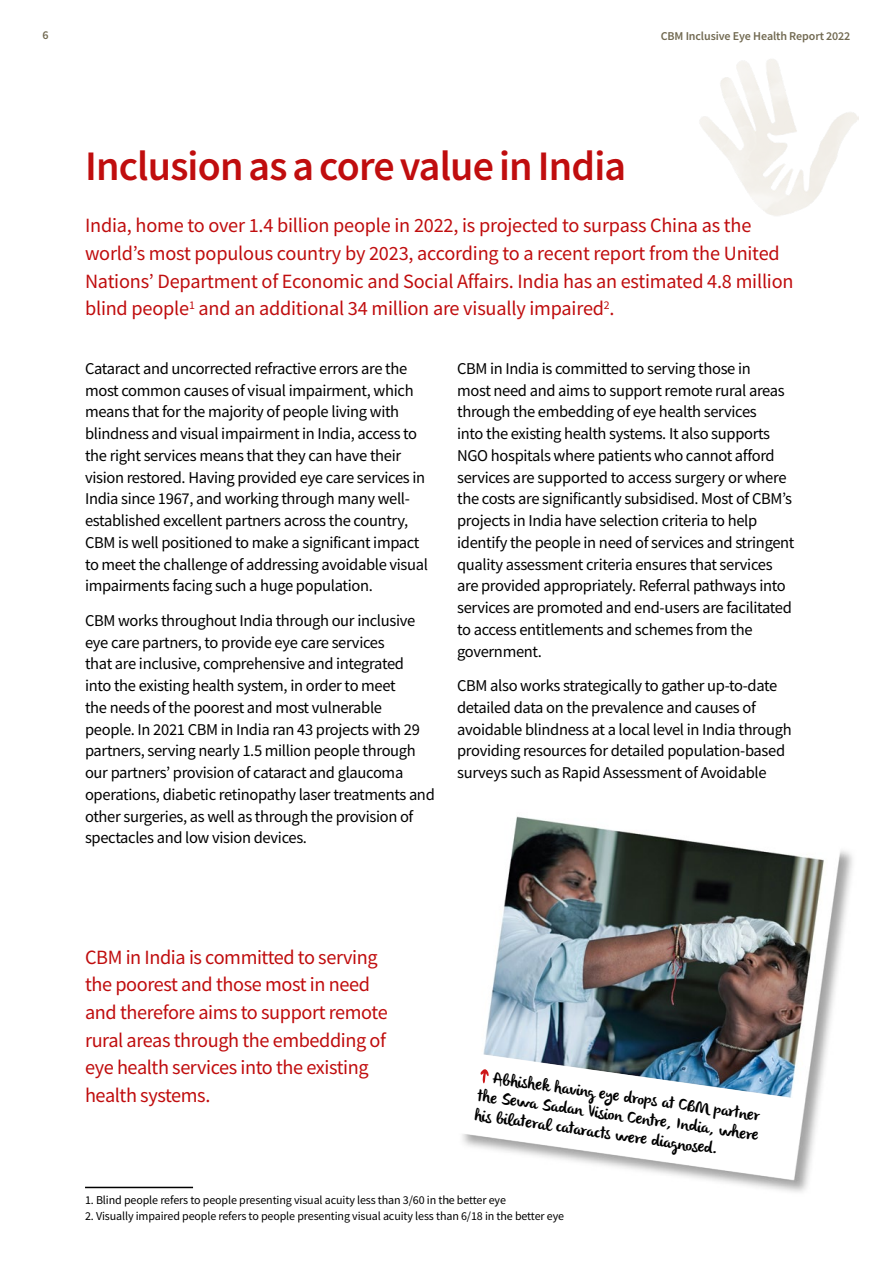
<style>
.page{position:relative;width:893px;height:1263px;background:#fff}
.page>*{position:absolute;margin:0;border:0;box-sizing:border-box;transform-origin:0 0}
.H2_page_heading{font:600 42px "Source Sans Pro";letter-spacing:-.02em;color:#c00d0e}
.P_sans_serif_pull_qu{font:20.25px/27.8px "Source Sans Pro";letter-spacing:-.01em;color:#c00d0e}
.P_body_copy{font:16.5px/21.8px "Source Sans Pro";letter-spacing:-.02em;color:#000}
.t1{font:16.5px/19.5px "olivier";color:#000;text-align:justify}
.P_sans_serif_pull_qu-2{font:12px "Source Sans Pro";letter-spacing:-.01em;color:#000}
.t2{font:600 12px "Source Sans Pro";letter-spacing:-.01em;color:#716951}
</style>
<div class="page">
<img style="left:699px;top:59px;width:160px;height:157px">
<hr style="left:85px;top:1187px;width:108px;height:1px;background:#000">
<img style="left:447px;top:816px;width:406px;height:388px">
<svg style="left:457px;top:1052px;width:347px;height:128px"></svg>
<p class="t2" style="left:43px;top:27px;width:8px">6</p>
<p class="t2" style="left:661px;top:28px;width:191px">CBM Inclusive Eye Health Report 2022</p>
<h2 class="H2_page_heading" style="left:85px;top:139px;width:543px">Inclusion as a core value in India</h2>
<p class="P_sans_serif_pull_qu" style="left:85px;top:211px;width:710px">India, home to over 1.4 billion people in 2022, is projected to surpass China as the world’s most populous country by 2023, according to a recent report from the United Nations’ Department of Economic and Social Affairs. India has an estimated 4.8 million blind people<sup>1</sup> and an additional 34 million are visually impaired<sup>2</sup>.</p>
<p class="P_body_copy" style="left:85px;top:357px;width:344px">Cataract and uncorrected refractive errors are the most common causes of visual impairment, which means that for the majority of people living with blindness and visual impairment in India, access to the right services means that they can have their vision restored. Having provided eye care services in India since 1967, and working through many well&shy;established excellent partners across the country, CBM is well positioned to make a significant impact to meet the challenge of addressing avoidable visual impairments facing such a huge population.</p>
<p class="P_body_copy" style="left:85px;top:609px;width:351px">CBM works throughout India through our inclusive eye care partners, to provide eye care services<br>that are inclusive, comprehensive and integrated<br>into the existing health system, in order to meet<br>the needs of the poorest and most vulnerable people. In 2021 CBM in India ran 43 projects with 29 partners, serving nearly 1.5 million people through our partners’ provision of cataract and glaucoma operations, diabetic retinopathy laser treatments and other surgeries, as well as through the provision of spectacles and low vision devices.</p>
<p class="P_body_copy" style="left:457px;top:357px;width:339px">CBM in India is committed to serving those in<br>most need and aims to support remote rural areas through the embedding of eye health services<br>into the existing health systems. It also supports NGO hospitals where patients who cannot afford services are supported to access surgery or where the costs are significantly subsidised. Most of CBM’s projects in India have selection criteria to help identify the people in need of services and stringent quality assessment criteria ensures that services are provided appropriately. Referral pathways into services are promoted and end-users are facilitated to access entitlements and schemes from the government.</p>
<p class="P_body_copy" style="left:457px;top:674px;width:336px">CBM also works strategically to gather up-to-date detailed data on the prevalence and causes of avoidable blindness at a local level in India through providing resources for detailed population-based surveys such as Rapid Assessment of Avoidable</p>
<p class="P_sans_serif_pull_qu" style="left:85px;top:943px;width:304px">CBM in India is committed to serving the poorest and those most in need and therefore aims to support remote rural areas through the embedding of eye health services into the existing health systems.</p>
<p class="t1" style="left:481px;top:1068px;width:285px;text-indent:13px;rotate:8deg">Abhishek having eye drops at CBM partner the Sewa Sadan Vision Centre, India, where his bilateral cataracts were diagnosed.</p>
<p class="P_sans_serif_pull_qu-2" style="left:85px;top:1192px;width:422px">1. Blind people refers to people presenting visual acuity less than 3/60 in the better eye</p>
<p class="P_sans_serif_pull_qu-2" style="left:85px;top:1209px;width:481px">2. Visually impaired people refers to people presenting visual acuity less than 6/18 in the better eye</p>
</div>
